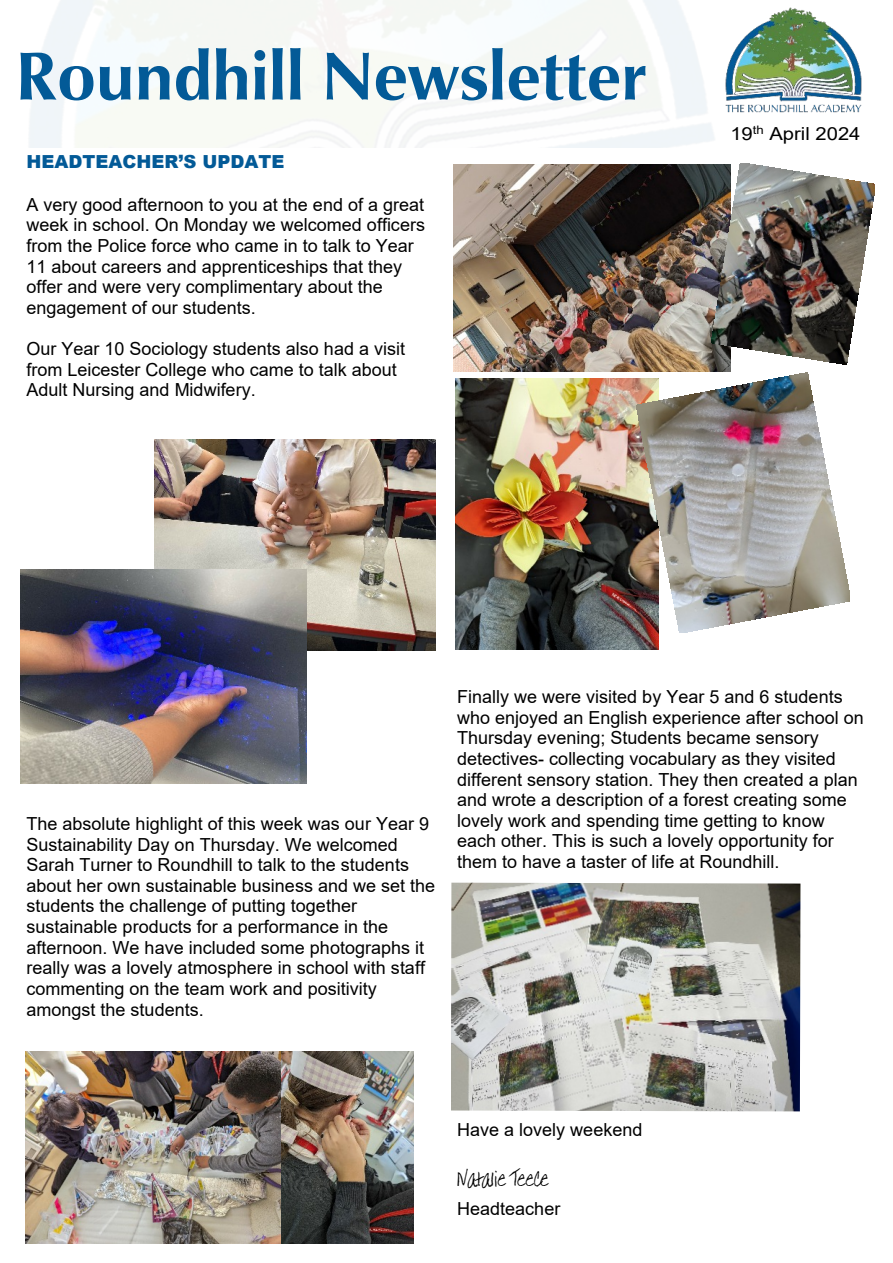
<style>
.page{position:relative;width:893px;height:1263px;background:#fff}
.page>*{position:absolute;margin:0;border:0;box-sizing:border-box;transform-origin:0 0}
.t1{font:700 69.45px "Classico URW";color:#035a97}
.t2{font:24px "Annie BTN";color:#000}
.t3{font:18px/20.7px "Arial";color:#000}
.t4{font:900 18px "Arial";color:#035a97}
.t5{font:18px "Arial";color:#000;scale:1.12 1}
</style>
<div class="page">
<img style="left:686px;top:7px;width:176px;height:139px">
<img style="left:154px;top:440px;width:282px;height:211px">
<img style="left:21px;top:570px;width:285px;height:214px">
<img style="left:25px;top:1051px;width:389px;height:192px">
<img style="left:453px;top:164px;width:278px;height:208px">
<img style="left:712px;top:163px;width:163px;height:201px">
<img style="left:455px;top:379px;width:203px;height:270px">
<img style="left:636px;top:372px;width:214px;height:260px">
<img style="left:451px;top:883px;width:349px;height:228px">
<h1 class="t1" style="left:15px;top:48px;width:633px">Roundhill Newsletter</h1>
<p class="t4" style="left:26px;top:155px;width:260px">HEADTEACHER’S UPDATE</p>
<p class="t3" style="left:26px;top:196px;width:400px">A very good afternoon to you at the end of a great week in school. On Monday we welcomed officers from the Police force who came in to talk to Year 11 about careers and apprenticeships that they offer and were very complimentary about the engagement of our students.</p>
<p class="t3" style="left:26px;top:340px;width:380px">Our Year 10 Sociology students also had a visit from Leicester College who came to talk about<br>Adult Nursing and Midwifery.</p>
<p class="t5" style="left:730px;top:127px;width:118px">19<sup>th</sup> April 2024</p>
<p class="t3" style="left:26px;top:815px;width:410px">The absolute highlight of this week was our Year 9<br>Sustainability Day on Thursday. We welcomed Sarah Turner to Roundhill to talk to the students about her own sustainable business and we set the students the challenge of putting together sustainable products for a performance in the afternoon. We have included some photographs it really was a lovely atmosphere in school with staff commenting on the team work and positivity amongst the students.</p>
<p class="t3" style="left:457px;top:688px;width:408px">Finally we were visited by Year 5 and 6 students who enjoyed an English experience after school on Thursday evening; Students became sensory detectives- collecting vocabulary as they visited different sensory station. They then created a plan and wrote a description of a forest creating some lovely work and spending time getting to know each other. This is such a lovely opportunity for them to have a taster of life at Roundhill.</p>
<p class="t3" style="left:457px;top:1121px;width:187px">Have a lovely weekend</p>
<h2 class="t2" style="left:457px;top:1163px;width:93px">Natalie Teece</h2>
<p class="t3" style="left:457px;top:1199px;width:105px">Headteacher</p>
</div>
